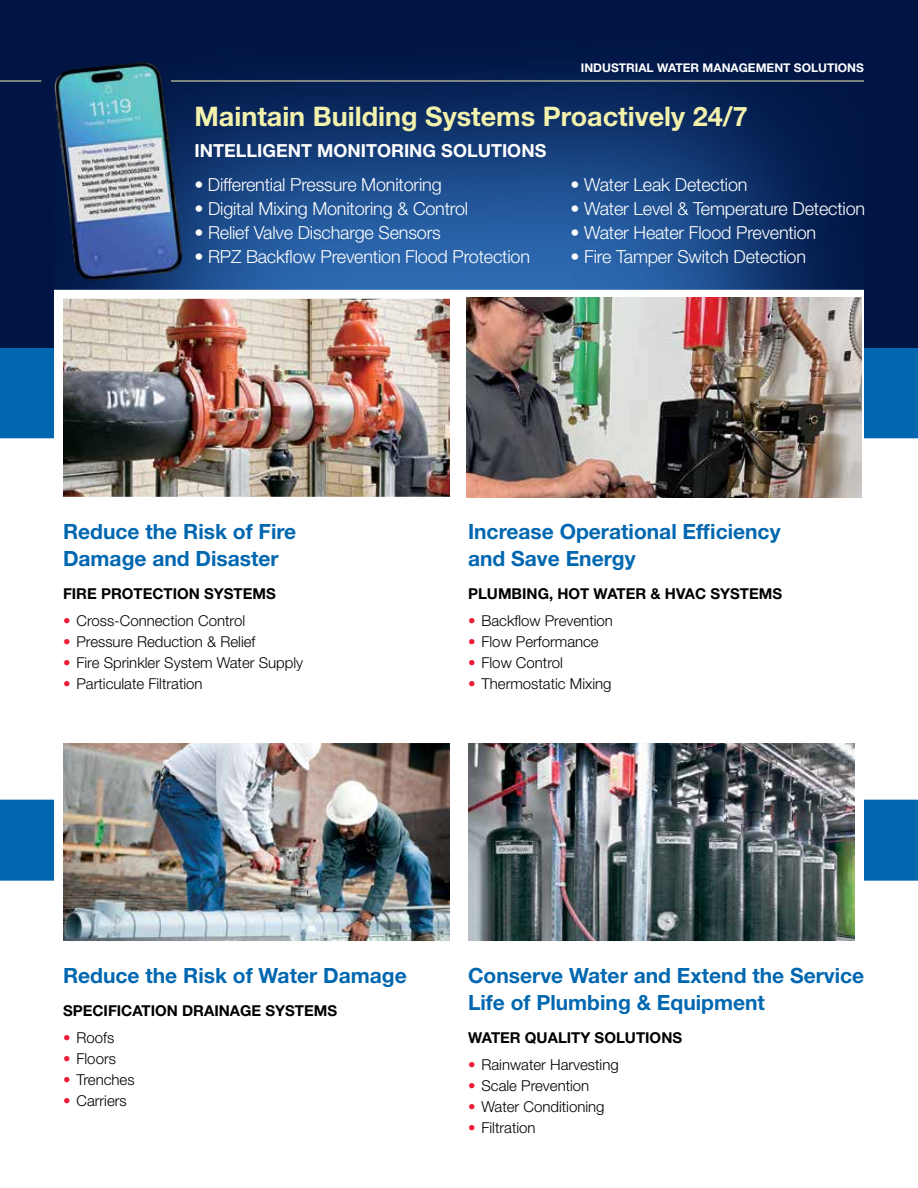
<style>
.page{position:relative;width:918px;height:1188px;background:#fff}
.page>*{position:absolute;margin:0;border:0;box-sizing:border-box;transform-origin:0 0}
.t1{font:700 27px "Helvetica Neue LT Std";color:#f3f2ad}
.t2{font:700 21px/27px "Helvetica Neue LT Std";color:#0067b0}
.t3{font:300 18px "Helvetica Neue LT Std";letter-spacing:-.01em;color:#fff}
.t4{font:700 18px "Helvetica Neue LT Std";color:#fff}
.t5{font:300 15px "Helvetica Neue LT Std";color:#000}
.t6{font:700 15px "Helvetica Neue LT Std";color:#000}
.t7{font:700 12px "Helvetica Neue LT Std";color:#fff}
.s1{color:#ed1b35}
</style>
<div class="page">
<div style="left:0;top:347px;width:918px;height:91px;background:#0067b0"></div>
<div style="left:0;top:0;width:918px;height:347px;background:#001544"></div>
<svg style="left:0;top:800px;width:918px;height:81px"></svg>
<img style="left:54px;top:73px;width:809px;height:217px">
<img style="left:64px;top:300px;width:385px;height:196px">
<img style="left:64px;top:744px;width:385px;height:196px">
<img style="left:469px;top:744px;width:385px;height:196px">
<div style="left:54px;top:290px;width:405px;height:216px;border:9px solid #fff"></div>
<div style="left:459px;top:290px;width:405px;height:216px;border:9px solid #fff"></div>
<img style="left:466px;top:298px;width:395px;height:199px">
<hr style="left:0;top:81px;width:41px;height:1px;background:#f3f2ad">
<hr style="left:171px;top:81px;width:693px;height:1px;background:#f3f2ad">
<img style="left:54px;top:62px;width:155px;height:225px">
<p class="t7" style="left:581px;top:60px;width:285px">INDUSTRIAL WATER MANAGEMENT SOLUTIONS</p>
<h1 class="t1" style="left:194px;top:99px;width:555px">Maintain Building Systems Proactively 24/7</h1>
<p class="t4" style="left:194px;top:140px;width:353px">INTELLIGENT MONITORING SOLUTIONS</p>
<p class="t3" style="left:194px;top:173px;width:249px">• Differential Pressure Monitoring</p>
<p class="t3" style="left:194px;top:197px;width:275px">• Digital Mixing Monitoring &amp; Control</p>
<p class="t3" style="left:194px;top:221px;width:248px">• Relief Valve Discharge Sensors</p>
<p class="t3" style="left:194px;top:245px;width:337px">• RPZ Backflow Prevention Flood Protection</p>
<p class="t3" style="left:571px;top:173px;width:178px">• Water Leak Detection</p>
<p class="t3" style="left:571px;top:197px;width:296px">• Water Level &amp; Temperature Detection</p>
<p class="t3" style="left:571px;top:221px;width:247px">• Water Heater Flood Prevention</p>
<p class="t3" style="left:571px;top:245px;width:237px">• Fire Tamper Switch Detection</p>
<h2 class="t2" style="left:63px;top:517px;width:235px">Reduce the Risk of Fire<br>Damage and Disaster</h2>
<p class="t6" style="left:63px;top:584px;width:214px">FIRE PROTECTION SYSTEMS</p>
<p class="t5" style="left:63px;top:611px;width:184px"><span class="s1">•</span> Cross-Connection Control</p>
<p class="t5" style="left:63px;top:632px;width:194px"><span class="s1">•</span> Pressure Reduction &amp; Relief</p>
<p class="t5" style="left:63px;top:653px;width:242px"><span class="s1">•</span> Fire Sprinkler System Water Supply</p>
<p class="t5" style="left:63px;top:674px;width:141px"><span class="s1">•</span> Particulate Filtration</p>
<h2 class="t2" style="left:468px;top:517px;width:314px">Increase Operational Efficiency and Save Energy</h2>
<p class="t6" style="left:468px;top:584px;width:316px">PLUMBING, HOT WATER &amp; HVAC SYSTEMS</p>
<p class="t5" style="left:468px;top:611px;width:146px"><span class="s1">•</span> Backflow Prevention</p>
<p class="t5" style="left:468px;top:632px;width:132px"><span class="s1">•</span> Flow Performance</p>
<p class="t5" style="left:468px;top:653px;width:96px"><span class="s1">•</span> Flow Control</p>
<p class="t5" style="left:468px;top:674px;width:145px"><span class="s1">•</span> Thermostatic Mixing</p>
<h2 class="t2" style="left:63px;top:961px;width:345px">Reduce the Risk of Water Damage</h2>
<p class="t6" style="left:63px;top:1001px;width:276px">SPECIFICATION DRAINAGE SYSTEMS</p>
<p class="t5" style="left:63px;top:1028px;width:53px"><span class="s1">•</span> Roofs</p>
<p class="t5" style="left:63px;top:1049px;width:54px"><span class="s1">•</span> Floors</p>
<p class="t5" style="left:63px;top:1070px;width:73px"><span class="s1">•</span> Trenches</p>
<p class="t5" style="left:63px;top:1091px;width:65px"><span class="s1">•</span> Carriers</p>
<h2 class="t2" style="left:468px;top:961px;width:398px">Conserve Water and Extend the Service<br>Life of Plumbing &amp; Equipment</h2>
<p class="t6" style="left:468px;top:1028px;width:216px">WATER QUALITY SOLUTIONS</p>
<p class="t5" style="left:468px;top:1055px;width:152px"><span class="s1">•</span> Rainwater Harvesting</p>
<p class="t5" style="left:468px;top:1076px;width:123px"><span class="s1">•</span> Scale Prevention</p>
<p class="t5" style="left:468px;top:1097px;width:138px"><span class="s1">•</span> Water Conditioning</p>
<p class="t5" style="left:468px;top:1118px;width:69px"><span class="s1">•</span> Filtration</p>
</div>
